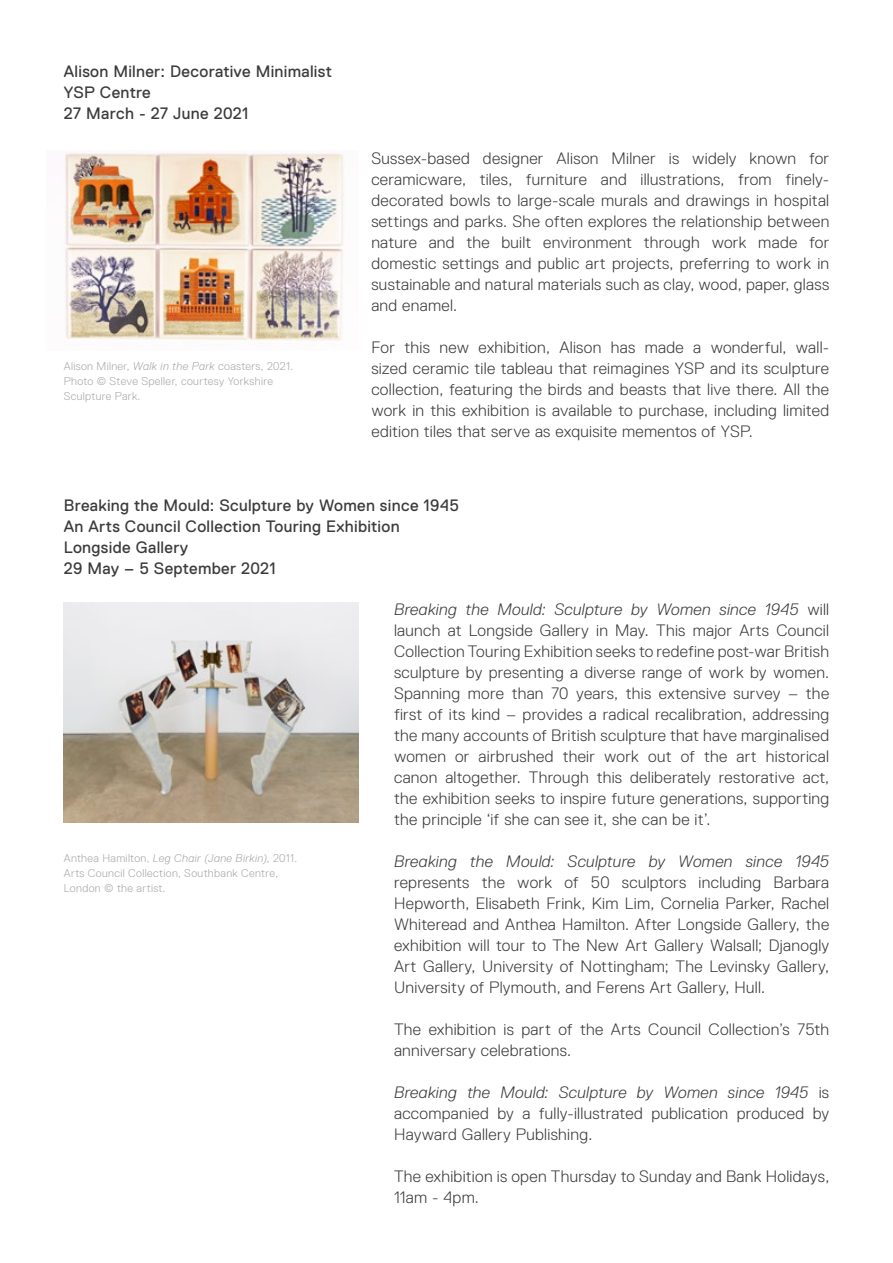
<style>
.page{position:relative;width:893px;height:1263px;background:#fff}
.page>*{position:absolute;margin:0;border:0;box-sizing:border-box;transform-origin:0 0}
.t1{font:300 16.5px/21px "Replica Std";letter-spacing:.02em;color:#3c3c3b;text-align:justify}
.t2{font:16.5px/21px "Replica Std";letter-spacing:.02em;color:#3c3c3b}
.t3{font:italic 300 16.5px "Replica Std";letter-spacing:.02em;color:#3c3c3b}
.t4{font:300 11.25px/15px "Replica Std";letter-spacing:.03em;color:#a8a8a7}
.s1{font-style:italic}
</style>
<div class="page">
<img style="left:64px;top:602px;width:295px;height:220px">
<img style="left:64px;top:153px;width:280px;height:188px">
<p class="t2" style="left:64px;top:61px;width:270px">Alison Milner: Decorative Minimalist<br>YSP Centre<br>27 March - 27 June 2021</p>
<p class="t4" style="left:64px;top:359px;width:231px">Alison Milner, <span class="s1">Walk in the Park</span> coasters, 2021.<br>Photo © Steve Speller, courtesy Yorkshire<br>Sculpture Park.</p>
<p class="t1" style="left:371px;top:148px;width:459px">Sussex-based designer Alison Milner is widely known for ceramicware, tiles, furniture and illustrations, from finely&shy;decorated bowls to large-scale murals and drawings in hospital settings and parks. She often explores the relationship between nature and the built environment through work made for domestic settings and public art projects, preferring to work in sustainable and natural materials such as clay, wood, paper, glass and enamel.</p>
<p class="t1" style="left:371px;top:337px;width:459px">For this new exhibition, Alison has made a wonderful, wall&shy;sized ceramic tile tableau that reimagines YSP and its sculpture collection, featuring the birds and beasts that live there. All the work in this exhibition is available to purchase, including limited edition tiles that serve as exquisite mementos of YSP.</p>
<p class="t2" style="left:64px;top:495px;width:397px">Breaking the Mould: Sculpture by Women since 1945<br>An Arts Council Collection Touring Exhibition Longside Gallery<br>29 May – 5 September 2021</p>
<p class="t4" style="left:64px;top:851px;width:235px">Anthea Hamilton, <span class="s1">Leg Chair (Jane Birkin)</span>, 2011.<br>Arts Council Collection, Southbank Centre,<br>London © the artist.</p>
<p class="t1" style="left:394px;top:599px;width:437px"><span class="s1">Breaking the Mould: Sculpture by Women since 1945</span> will launch at Longside Gallery in May. This major Arts Council Collection Touring Exhibition seeks to redefine post-war British sculpture by presenting a diverse range of work by women.<br>Spanning more than 70 years, this extensive survey – the first of its kind – provides a radical recalibration, addressing the many accounts of British sculpture that have marginalised women or airbrushed their work out of the art historical canon altogether. Through this deliberately restorative act, the exhibition seeks to inspire future generations, supporting the principle ‘if she can see it, she can be it’.</p>
<p class="t3" style="left:394px;top:852px;width:437px">Breaking the Mould: Sculpture by Women since 1945</p>
<p class="t1" style="left:394px;top:872px;width:437px">represents the work of 50 sculptors including Barbara Hepworth, Elisabeth Frink, Kim Lim, Cornelia Parker, Rachel Whiteread and Anthea Hamilton. After Longside Gallery, the exhibition will tour to The New Art Gallery Walsall; Djanogly Art Gallery, University of Nottingham; The Levinsky Gallery, University of Plymouth, and Ferens Art Gallery, Hull.</p>
<p class="t1" style="left:394px;top:1019px;width:437px">The exhibition is part of the Arts Council Collection’s 75th anniversary celebrations.</p>
<p class="t1" style="left:394px;top:1082px;width:437px"><span class="s1">Breaking the Mould: Sculpture by Women since 1945</span> is accompanied by a fully-illustrated publication produced by Hayward Gallery Publishing.</p>
<p class="t1" style="left:394px;top:1166px;width:437px">The exhibition is open Thursday to Sunday and Bank Holidays,<br>11am - 4pm.</p>
</div>
